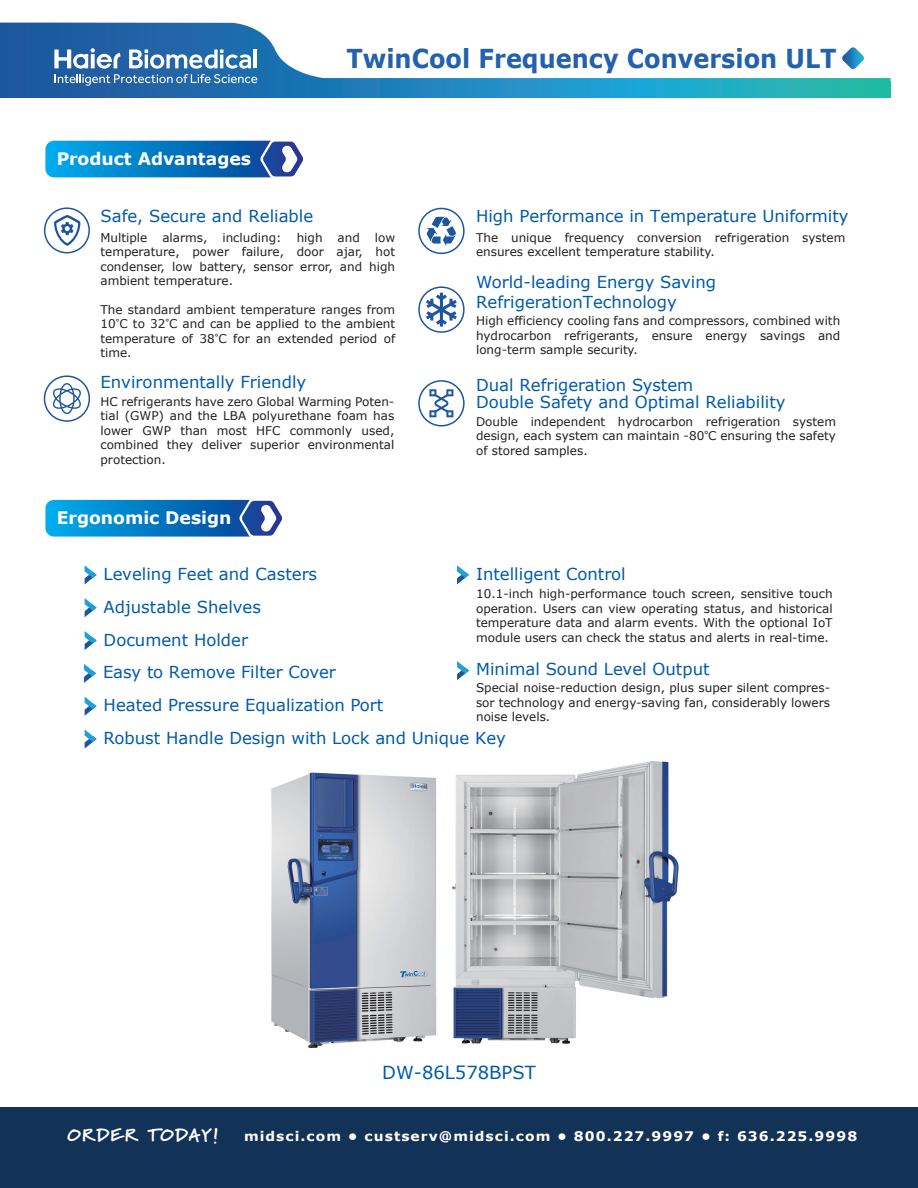
<style>
.page{position:relative;width:918px;height:1188px;background:#fff}
.page>*{position:absolute;margin:0;border:0;box-sizing:border-box;transform-origin:0 0}
.t1{font:700 26.1px "Verdana";color:#2360ae;scale:.92 1}
.t2{font:18px "Verdana";color:#015aaa}
.t3{font:900 17.85px "Marydale";letter-spacing:.075em;color:#fff;scale:1.05 1}
.t4{font:700 17.25px "Verdana";color:#fff}
.t5{font:16.5px/19.5px "Verdana";color:#015aaa}
.t6{font:700 13.2px "Verdana";letter-spacing:.075em;color:#fff;scale:1.05 1}
.t7{font:12px/14.4px "Verdana";color:#231f20;text-align:justify}
</style>
<div class="page">
<div style="left:418px;top:286px;width:47px;height:47px;border:2px solid #1e569d;border-radius:22px"></div>
<svg style="left:426px;top:293px;width:31px;height:34px"></svg>
<div style="left:418px;top:380px;width:47px;height:46px;border:2px solid #1e569d;border-radius:22px"></div>
<svg style="left:429px;top:389px;width:24px;height:28px"></svg>
<div style="left:418px;top:208px;width:47px;height:46px;border:2px solid #1e569d;border-radius:22px"></div>
<svg style="left:427px;top:217px;width:29px;height:29px"></svg>
<div style="left:44px;top:375px;width:46px;height:47px;border:2px solid #1e569d;border-radius:22px"></div>
<svg style="left:53px;top:383px;width:28px;height:31px"></svg>
<div style="left:44px;top:207px;width:46px;height:46px;border:2px solid #1e569d;border-radius:50%"></div>
<svg style="left:54px;top:215px;width:26px;height:31px"></svg>
<svg style="left:457px;top:661px;width:12px;height:19px"></svg>
<svg style="left:457px;top:565px;width:12px;height:19px"></svg>
<img style="left:271px;top:772px;width:166px;height:276px">
<img style="left:452px;top:761px;width:227px;height:283px">
<svg style="left:400px;top:971px;width:28px;height:6px"></svg>
<svg style="left:85px;top:697px;width:12px;height:19px"></svg>
<svg style="left:84px;top:664px;width:12px;height:19px"></svg>
<svg style="left:85px;top:565px;width:12px;height:19px"></svg>
<svg style="left:85px;top:631px;width:12px;height:19px"></svg>
<svg style="left:85px;top:598px;width:12px;height:19px"></svg>
<svg style="left:0;top:23px;width:890px;height:58px"></svg>
<svg style="left:842px;top:47px;width:22px;height:22px"></svg>
<svg style="left:0;top:81px;width:890px;height:16px;background:#1f8ab9"></svg>
<svg style="left:54px;top:48px;width:203px;height:38px"></svg>
<svg style="left:45px;top:499px;width:237px;height:38px;background:#1e84c7"></svg>
<svg style="left:45px;top:140px;width:258px;height:38px;background:#1c83c6"></svg>
<svg style="left:85px;top:730px;width:12px;height:19px"></svg>
<div style="left:0;top:1107px;width:918px;height:81px;background:#123258"></div>
<h3 class="t4" style="left:57px;top:148px;width:196px">Product Advantages</h3>
<h1 class="t1" style="left:347px;top:41px;width:534px">TwinCool Frequency Conversion ULT</h1>
<h3 class="t5" style="left:100px;top:207px;width:214px">Safe, Secure and Reliable</h3>
<h3 class="t5" style="left:476px;top:207px;width:374px">High Performance in Temperature Uniformity</h3>
<p class="t7" style="left:100px;top:231px;width:296px">Multiple alarms, including: high and low temperature, power failure, door ajar, hot condenser, low battery, sensor error, and high ambient temperature.</p>
<p class="t7" style="left:100px;top:303px;width:296px">The standard ambient temperature ranges from 10<sup>°</sup>C to 32<sup>°</sup>C and can be applied to the ambient temperature of 38<sup>°</sup>C for an extended period of time.</p>
<h3 class="t5" style="left:100px;top:372px;width:207px">Environmentally Friendly</h3>
<p class="t7" style="left:100px;top:395px;width:295px">HC refrigerants have zero Global Warming Poten&shy;tial (GWP) and the LBA polyurethane foam has lower GWP than most HFC commonly used, combined they deliver superior environmental protection.</p>
<h3 class="t4" style="left:57px;top:507px;width:176px">Ergonomic Design</h3>
<h3 class="t5" style="left:104px;top:564px;width:215px">Leveling Feet and Casters</h3>
<h3 class="t5" style="left:104px;top:597px;width:159px">Adjustable Shelves</h3>
<h3 class="t5" style="left:104px;top:630px;width:146px">Document Holder</h3>
<h3 class="t5" style="left:103px;top:663px;width:234px">Easy to Remove Filter Cover</h3>
<h3 class="t5" style="left:104px;top:696px;width:281px">Heated Pressure Equalization Port</h3>
<p class="t7" style="left:476px;top:230px;width:371px">The unique frequency conversion refrigeration system ensures excellent temperature stability.</p>
<h3 class="t5" style="left:476px;top:273px;width:242px">World-leading Energy Saving<br>RefrigerationTechnology</h3>
<p class="t7" style="left:476px;top:314px;width:366px">High efficiency cooling fans and compressors, combined with hydrocarbon refrigerants, ensure energy savings and long-term sample security.</p>
<h3 class="t5" style="left:476px;top:376px;width:311px;line-height:17.7px">Dual Refrigeration System<br>Double Safety and Optimal Reliability</h3>
<p class="t7" style="left:476px;top:414px;width:362px">Double independent hydrocarbon refrigeration system design, each system can maintain -80<sup>º</sup>C ensuring the safety of stored samples.</p>
<h3 class="t5" style="left:476px;top:565px;width:151px">Intelligent Control</h3>
<p class="t7" style="left:476px;top:587px;width:358px">10.1-inch high-performance touch screen, sensitive touch operation. Users can view operating status, and historical temperature data and alarm events. With the optional IoT module users can check the status and alerts in real-time.</p>
<h3 class="t5" style="left:476px;top:660px;width:235px">Minimal Sound Level Output</h3>
<p class="t7" style="left:476px;top:681px;width:356px">Special noise-reduction design, plus super silent compres&shy;sor technology and energy-saving fan, considerably lowers noise levels.</p>
<h3 class="t5" style="left:104px;top:729px;width:404px">Robust Handle Design with Lock and Unique Key</h3>
<h2 class="t2" style="left:382px;top:1061px;width:155px">DW-86L578BPST</h2>
<h3 class="t3" style="left:68px;top:1125px;width:145px">ORDER TODAY!</h3>
<p class="t6" style="left:244px;top:1128px;width:586px">midsci.com • custserv@midsci.com • 800.227.9997 • f: 636.225.9998</p>
</div>
